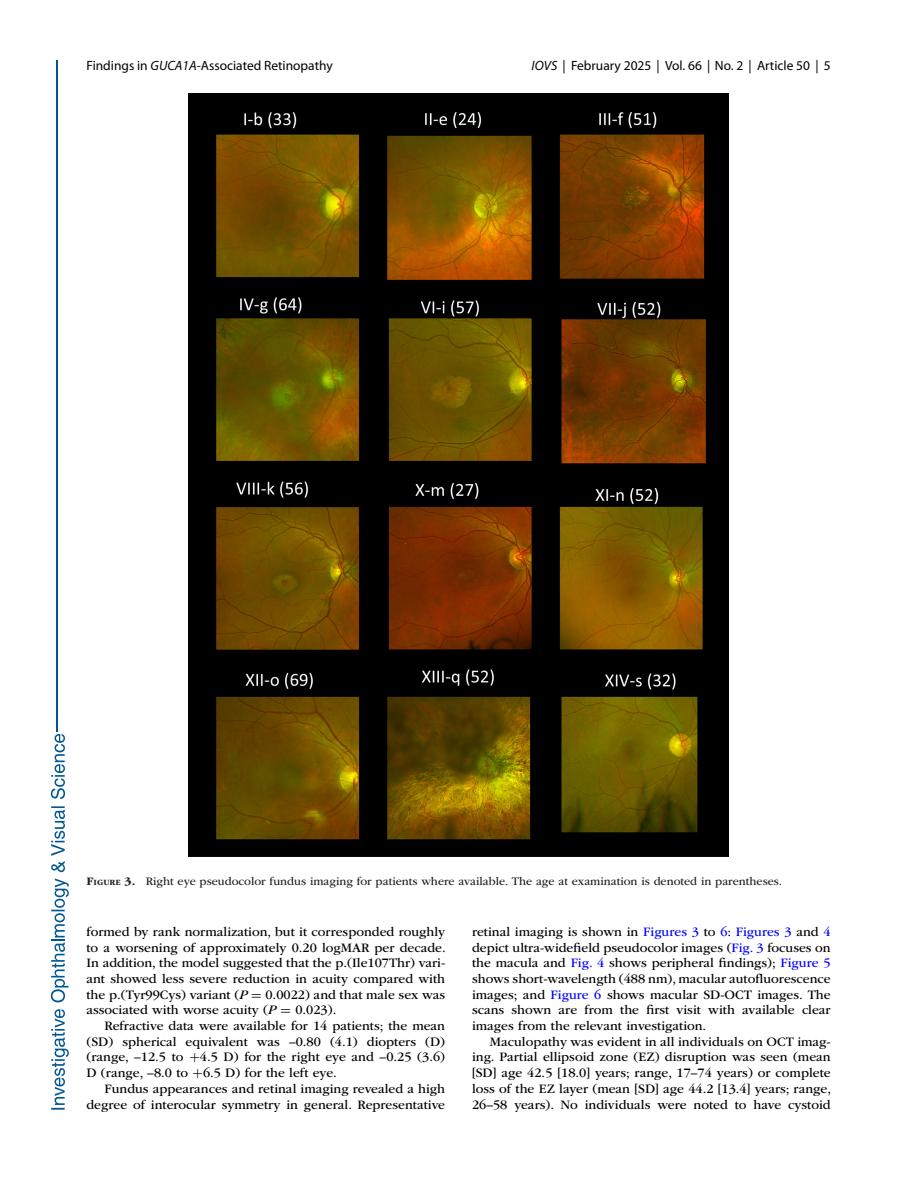
<style>
.page{position:relative;width:918px;height:1188px;background:#fff}
.page>*{position:absolute;margin:0;border:0;box-sizing:border-box;transform-origin:0 0}
.t1{font:13.5px/15.8px "ITC Garamond Std";color:#000;text-align:justify}
.t2{font:13.5px "Myriad Pro";color:#000}
.t3{font:12px "ITC Garamond Std";color:#231f20}
.s1{font-style:italic}
.s2{font-weight:700}
.s3{font-weight:700;font-size:8.4px}
.s4{font-family:"MTSY"}
.s5{color:#00f}
</style>
<div class="page">
<hr style="left:57px;top:60px;width:1px;height:672px;background:#005892">
<svg style="left:51px;top:734px;width:18px;height:376px"></svg>
<img style="left:189px;top:93px;width:540px;height:764px">
<p class="t2" style="left:86px;top:60px;width:248px">Findings in <span class="s1">GUCA1A</span>-Associated Retinopathy</p>
<p class="t2" style="left:532px;top:60px;width:301px"><span class="s1">IOVS</span> | February 2025 | Vol. 66 | No. 2 | Article 50 | 5</p>
<p class="t3" style="left:86px;top:877px;width:697px"><span class="s2">F</span><span class="s3">IGURE</span> <span class="s2">3.</span> Right eye pseudocolor fundus imaging for patients where available. The age at examination is denoted in parentheses.</p>
<p class="t1" style="left:86px;top:925px;width:361px">formed by rank normalization, but it corresponded roughly to a worsening of approximately 0.20 logMAR per decade.<br>In addition, the model suggested that the p.(Ile107Thr) vari&shy;ant showed less severe reduction in acuity compared with the p.(Tyr99Cys) variant (<span class="s1">P</span> <span class="s4">=</span> 0.0022) and that male sex was associated with worse acuity (<span class="s1">P</span> <span class="s4">=</span> 0.023).</p>
<p class="t1" style="left:86px;top:1019px;width:360px;text-indent:18px">Refractive data were available for 14 patients; the mean (SD) spherical equivalent was –0.80 (4.1) diopters (D) (range, –12.5 to <span class="s4">+</span>4.5 D) for the right eye and –0.25 (3.6)<br>D (range, –8.0 to <span class="s4">+</span>6.5 D) for the left eye.</p>
<p class="t1" style="left:86px;top:1082px;width:360px;text-align:right">Fundus appearances and retinal imaging revealed a high degree of interocular symmetry in general. Representative</p>
<p class="t1" style="left:472px;top:925px;width:360px">retinal imaging is shown in <span class="s5">Figures 3</span> to <span class="s5">6</span>: <span class="s5">Figures 3</span> and <span class="s5">4 </span>depict ultra-widefield pseudocolor images (<span class="s5">Fig. 3</span> focuses on the macula and <span class="s5">Fig. 4</span> shows peripheral findings); <span class="s5">Figure 5 </span>shows short-wavelength (488 nm), macular autofluorescence images; and <span class="s5">Figure 6</span> shows macular SD-OCT images. The scans shown are from the first visit with available clear images from the relevant investigation.</p>
<p class="t1" style="left:472px;top:1035px;width:361px;text-indent:18px">Maculopathy was evident in all individuals on OCT imag&shy;ing. Partial ellipsoid zone (EZ) disruption was seen (mean [SD] age 42.5 [18.0] years; range, 17–74 years) or complete loss of the EZ layer (mean [SD] age 44.2 [13.4] years; range, 26–58 years). No individuals were noted to have cystoid</p>
</div>
